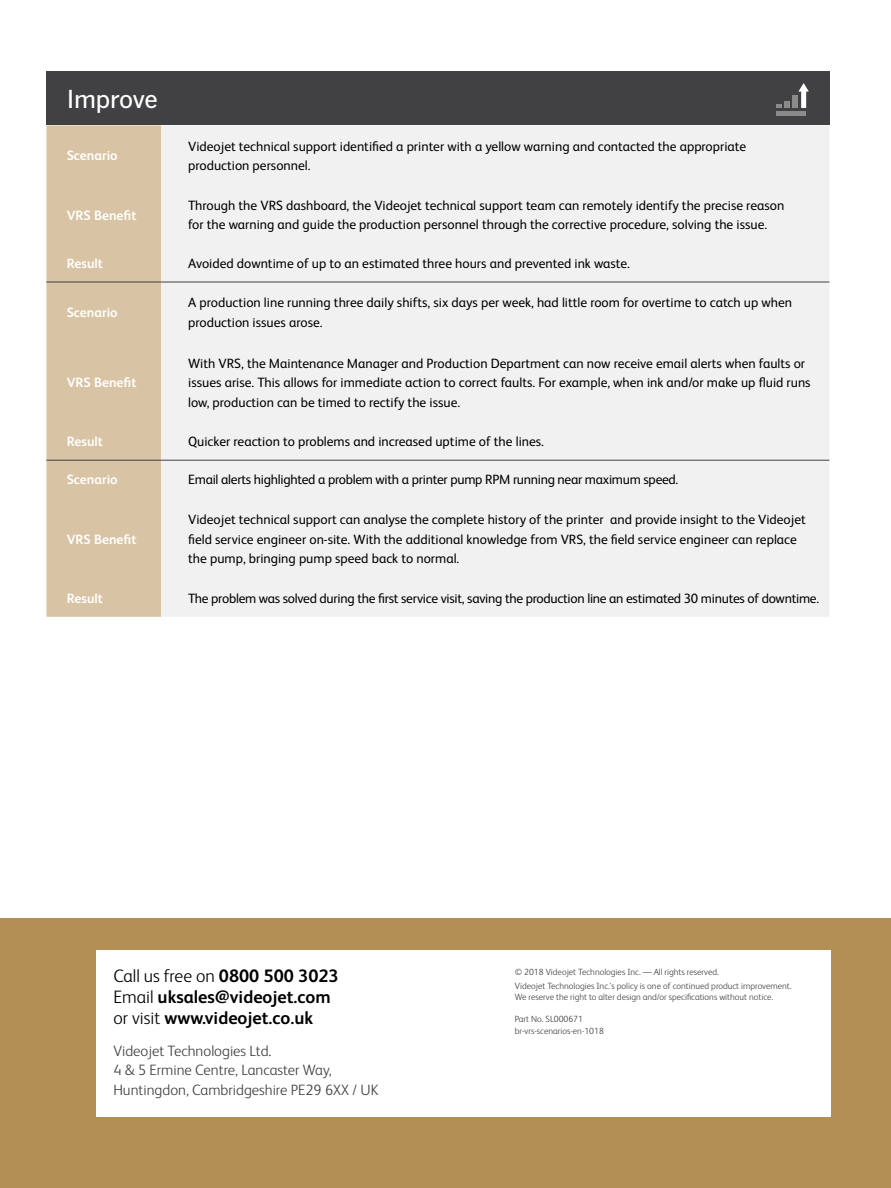
<style>
.page{position:relative;width:891px;height:1188px;background:#fff}
.page>*{position:absolute;margin:0;border:0;box-sizing:border-box;transform-origin:0 0}
.t1{font:500 24.45px "Benton Gothic";letter-spacing:-.02em;color:#fff}
.t2{font:700 18px/21px "FS Albert Pro";color:#000}
.t3{font:300 15px/19.5px "FS Albert Pro";color:#414042}
.t4{font:13.5px/19.5px "FS Albert Pro";color:#000}
.t5{font:13.5px "FS Albert Pro";letter-spacing:-.02em;color:#000}
.t6{font:700 13.5px "FS Albert Pro";color:#fff}
.t7{font:300 9px/14.7px "FS Albert Pro";color:#414042}
.s1{font-weight:300}
</style>
<div class="page">
<div style="left:0;top:918px;width:891px;height:270px;background:#b38f55"></div>
<div style="left:96px;top:950px;width:735px;height:167px;background:#fff"></div>
<div style="left:46px;top:71px;width:783px;height:54px;background:#414042"></div>
<div style="left:46px;top:125px;width:115px;height:492px;background:#d8c4a4"></div>
<div style="left:161px;top:125px;width:668px;height:492px;background:#f1f1f2"></div>
<hr style="left:46px;top:282px;width:115px;height:1px;background:#414042">
<hr style="left:161px;top:282px;width:668px;height:1px;background:#414042">
<hr style="left:46px;top:460px;width:115px;height:1px;background:#414042">
<hr style="left:161px;top:460px;width:668px;height:1px;background:#414042">
<div style="left:776px;top:111px;width:30px;height:5px;background:#8c8b8c"></div>
<div style="left:793px;top:96px;width:5px;height:12px;background:#8c8b8c"></div>
<svg style="left:776px;top:101px;width:14px;height:7px"></svg>
<svg style="left:798px;top:83px;width:11px;height:25px"></svg>
<h1 class="t1" style="left:67px;top:85px;width:93px">Improve</h1>
<p class="t6" style="left:67px;top:146px;width:52px">Scenario</p>
<p class="t4" style="left:188px;top:135px;width:560px">Videojet technical support identified a printer with a yellow warning and contacted the appropriate production personnel.</p>
<p class="t6" style="left:67px;top:206px;width:71px">VRS Benefit</p>
<p class="t4" style="left:188px;top:195px;width:598px">Through the VRS dashboard, the Videojet technical support team can remotely identify the precise reason for the warning and guide the production personnel through the corrective procedure, solving the issue.</p>
<p class="t6" style="left:67px;top:254px;width:38px">Result</p>
<p class="t4" style="left:188px;top:253px;width:443px">Avoided downtime of up to an estimated three hours and prevented ink waste.</p>
<p class="t6" style="left:67px;top:303px;width:52px">Scenario</p>
<p class="t4" style="left:188px;top:292px;width:605px">A production line running three daily shifts, six days per week, had little room for overtime to catch up when production issues arose.</p>
<p class="t6" style="left:67px;top:373px;width:71px">VRS Benefit</p>
<p class="t4" style="left:188px;top:352px;width:624px">With VRS, the Maintenance Manager and Production Department can now receive email alerts when faults or issues arise. This allows for immediate action to correct faults. For example, when ink and/or make up fluid runs low, production can be timed to rectify the issue.</p>
<p class="t6" style="left:67px;top:432px;width:38px">Result</p>
<p class="t4" style="left:188px;top:431px;width:357px">Quicker reaction to problems and increased uptime of the lines.</p>
<p class="t6" style="left:67px;top:470px;width:52px">Scenario</p>
<p class="t5" style="left:188px;top:470px;width:492px">Email alerts highlighted a problem with a printer pump RPM running near maximum speed.</p>
<p class="t6" style="left:67px;top:530px;width:71px">VRS Benefit</p>
<p class="t4" style="left:188px;top:509px;width:619px">Videojet technical support can analyse the complete history of the printer and provide insight to the Videojet field service engineer on-site. With the additional knowledge from VRS, the field service engineer can replace the pump, bringing pump speed back to normal.</p>
<p class="t6" style="left:67px;top:589px;width:38px">Result</p>
<p class="t5" style="left:188px;top:589px;width:632px">The problem was solved during the first service visit, saving the production line an estimated 30 minutes of downtime.</p>
<h2 class="t2" style="left:113px;top:964px;width:227px"><span class="s1">Call us free on</span> 0800 500 3023<br><span class="s1">Email</span> uksales@videojet.com <span class="s1">or visit</span> www.videojet.co.uk</h2>
<p class="t3" style="left:113px;top:1040px;width:267px">Videojet Technologies Ltd.<br>4 &amp; 5 Ermine Centre, Lancaster Way,<br>Huntingdon, Cambridgeshire PE29 6XX / UK</p>
<p class="t7" style="left:515px;top:964px;width:278px">© 2018 Videojet Technologies Inc. — All rights reserved.<br>Videojet Technologies Inc.’s policy is one of continued product improvement.</p>
<p class="t7" style="left:515px;top:989px;width:260px">We reserve the right to alter design and/or specifications without notice.</p>
<p class="t7" style="left:515px;top:1013px;width:91px;line-height:11.7px">Part No. SL000671 br-vrs-scenarios-en-1018</p>
</div>
